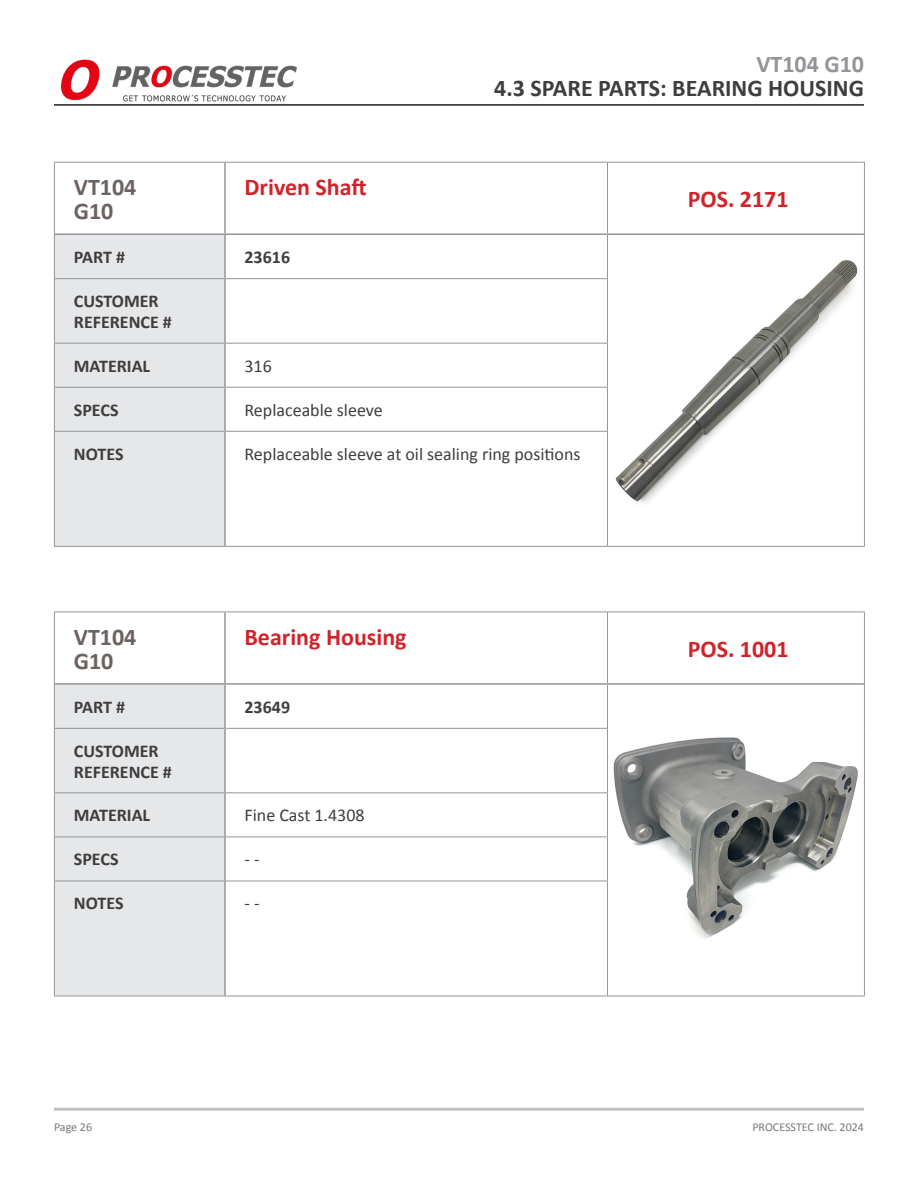
<style>
.page{position:relative;width:918px;height:1188px;background:#fff}
.page>*{position:absolute;margin:0;border:0;box-sizing:border-box;transform-origin:0 0}
.t1{font:700 24px "Calibri";color:#d1232a}
.t2{font:700 24px "Calibri";color:#3e3e3f}
.t3{font:700 24px "Calibri";color:#6b6360}
.t4{font:700 24px "Calibri";color:#939598}
.t5{font:700 18px "Calibri";color:#3e3e3f}
.t6{font:18px "Calibri";color:#3e3e3f}
.t7{font:12px "Calibri";color:#787878}
</style>
<div class="page">
<hr style="left:54px;top:104px;width:810px;height:2px;background:#231f20">
<img style="left:60px;top:59px;width:237px;height:42px">
<hr style="left:54px;top:1108px;width:810px;height:3px;background:#c1c3c2">
<div style="left:55px;top:235px;width:169px;height:311px;background:#e6e7e9"></div>
<hr style="left:54px;top:278px;width:170px;height:1px;background:#939598">
<hr style="left:226px;top:278px;width:382px;height:1px;background:#939598">
<hr style="left:54px;top:343px;width:170px;height:1px;background:#939598">
<hr style="left:226px;top:343px;width:382px;height:1px;background:#939598">
<hr style="left:54px;top:387px;width:170px;height:1px;background:#939598">
<hr style="left:226px;top:387px;width:382px;height:1px;background:#939598">
<hr style="left:54px;top:431px;width:170px;height:1px;background:#939598">
<hr style="left:226px;top:431px;width:382px;height:1px;background:#939598">
<hr style="left:54px;top:546px;width:171px;height:1px;background:#939598">
<hr style="left:225px;top:546px;width:383px;height:1px;background:#939598">
<hr style="left:54px;top:234px;width:1px;height:44px;background:#939598">
<hr style="left:54px;top:279px;width:1px;height:64px;background:#939598">
<hr style="left:54px;top:344px;width:1px;height:43px;background:#939598">
<hr style="left:54px;top:388px;width:1px;height:43px;background:#939598">
<hr style="left:54px;top:432px;width:1px;height:114px;background:#939598">
<hr style="left:225px;top:162px;width:383px;height:1px;background:#939598">
<hr style="left:608px;top:162px;width:257px;height:1px;background:#939598">
<hr style="left:607px;top:163px;width:1px;height:70px;background:#939598">
<hr style="left:864px;top:163px;width:1px;height:71px;background:#939598">
<hr style="left:607px;top:235px;width:1px;height:43px;background:#939598">
<hr style="left:864px;top:234px;width:1px;height:45px;background:#939598">
<hr style="left:607px;top:279px;width:1px;height:64px;background:#939598">
<hr style="left:864px;top:279px;width:1px;height:64px;background:#939598">
<hr style="left:607px;top:344px;width:1px;height:43px;background:#939598">
<hr style="left:864px;top:343px;width:1px;height:44px;background:#939598">
<hr style="left:607px;top:388px;width:1px;height:43px;background:#939598">
<hr style="left:864px;top:387px;width:1px;height:44px;background:#939598">
<hr style="left:607px;top:432px;width:1px;height:114px;background:#939598">
<hr style="left:864px;top:431px;width:1px;height:115px;background:#939598">
<hr style="left:224px;top:235px;width:2px;height:44px;background:#939598">
<hr style="left:224px;top:279px;width:2px;height:64px;background:#939598">
<hr style="left:224px;top:343px;width:2px;height:44px;background:#939598">
<hr style="left:224px;top:387px;width:2px;height:44px;background:#939598">
<hr style="left:224px;top:431px;width:2px;height:115px;background:#939598">
<hr style="left:55px;top:233px;width:170px;height:2px;background:#939598">
<hr style="left:225px;top:233px;width:383px;height:2px;background:#939598">
<hr style="left:608px;top:233px;width:256px;height:2px;background:#939598">
<hr style="left:54px;top:162px;width:171px;height:1px;background:#939598">
<hr style="left:54px;top:163px;width:1px;height:71px;background:#939598">
<hr style="left:224px;top:163px;width:2px;height:70px;background:#939598">
<hr style="left:608px;top:546px;width:257px;height:1px;background:#939598">
<img style="left:615px;top:260px;width:243px;height:243px">
<div style="left:55px;top:685px;width:169px;height:311px;background:#e6e7e9"></div>
<hr style="left:54px;top:728px;width:170px;height:1px;background:#939598">
<hr style="left:226px;top:728px;width:382px;height:1px;background:#939598">
<hr style="left:54px;top:792px;width:170px;height:1px;background:#939598">
<hr style="left:226px;top:792px;width:382px;height:1px;background:#939598">
<hr style="left:54px;top:837px;width:170px;height:1px;background:#939598">
<hr style="left:226px;top:837px;width:382px;height:1px;background:#939598">
<hr style="left:54px;top:881px;width:170px;height:1px;background:#939598">
<hr style="left:226px;top:881px;width:382px;height:1px;background:#939598">
<hr style="left:54px;top:996px;width:171px;height:1px;background:#939598">
<hr style="left:225px;top:996px;width:383px;height:1px;background:#939598">
<hr style="left:54px;top:684px;width:1px;height:44px;background:#939598">
<hr style="left:54px;top:729px;width:1px;height:63px;background:#939598">
<hr style="left:54px;top:793px;width:1px;height:44px;background:#939598">
<hr style="left:54px;top:837px;width:1px;height:44px;background:#939598">
<hr style="left:54px;top:881px;width:1px;height:115px;background:#939598">
<hr style="left:225px;top:612px;width:383px;height:1px;background:#939598">
<hr style="left:608px;top:612px;width:257px;height:1px;background:#939598">
<hr style="left:607px;top:612px;width:1px;height:71px;background:#939598">
<hr style="left:864px;top:612px;width:1px;height:72px;background:#939598">
<hr style="left:607px;top:685px;width:1px;height:43px;background:#939598">
<hr style="left:864px;top:684px;width:1px;height:44px;background:#939598">
<hr style="left:607px;top:729px;width:1px;height:63px;background:#939598">
<hr style="left:864px;top:728px;width:1px;height:65px;background:#939598">
<hr style="left:607px;top:793px;width:1px;height:44px;background:#939598">
<hr style="left:864px;top:793px;width:1px;height:44px;background:#939598">
<hr style="left:607px;top:837px;width:1px;height:44px;background:#939598">
<hr style="left:864px;top:837px;width:1px;height:44px;background:#939598">
<hr style="left:607px;top:881px;width:1px;height:115px;background:#939598">
<hr style="left:864px;top:881px;width:1px;height:115px;background:#939598">
<hr style="left:224px;top:685px;width:2px;height:43px;background:#939598">
<hr style="left:224px;top:728px;width:2px;height:65px;background:#939598">
<hr style="left:224px;top:793px;width:2px;height:44px;background:#939598">
<hr style="left:224px;top:837px;width:2px;height:44px;background:#939598">
<hr style="left:224px;top:881px;width:2px;height:115px;background:#939598">
<hr style="left:55px;top:683px;width:170px;height:2px;background:#939598">
<hr style="left:225px;top:683px;width:383px;height:2px;background:#939598">
<hr style="left:608px;top:683px;width:256px;height:2px;background:#939598">
<hr style="left:54px;top:612px;width:171px;height:1px;background:#939598">
<hr style="left:54px;top:612px;width:1px;height:72px;background:#939598">
<hr style="left:224px;top:612px;width:2px;height:71px;background:#939598">
<hr style="left:608px;top:996px;width:257px;height:1px;background:#939598">
<img style="left:613px;top:737px;width:245px;height:202px">
<p class="t3" style="left:74px;top:170px;width:64px">VT104</p>
<p class="t3" style="left:74px;top:194px;width:41px">G10</p>
<p class="t1" style="left:244px;top:170px;width:124px">Driven Shaft</p>
<h1 class="t4" style="left:756px;top:47px;width:109px">VT104 G10</h1>
<h1 class="t2" style="left:494px;top:71px;width:371px">4.3 SPARE PARTS: BEARING HOUSING</h1>
<p class="t1" style="left:688px;top:182px;width:102px">POS. 2171</p>
<p class="t5" style="left:74px;top:244px;width:53px">PART #</p>
<p class="t5" style="left:244px;top:244px;width:47px">23616</p>
<p class="t5" style="left:74px;top:288px;width:86px">CUSTOMER</p>
<p class="t5" style="left:74px;top:309px;width:100px">REFERENCE #</p>
<p class="t5" style="left:74px;top:353px;width:78px">MATERIAL</p>
<p class="t6" style="left:244px;top:353px;width:29px">316</p>
<p class="t5" style="left:74px;top:397px;width:46px">SPECS</p>
<p class="t6" style="left:244px;top:397px;width:140px">Replaceable sleeve</p>
<p class="t5" style="left:74px;top:441px;width:51px">NOTES</p>
<p class="t6" style="left:244px;top:441px;width:338px">Replaceable sleeve at oil sealing ring positions</p>
<p class="t3" style="left:74px;top:620px;width:64px">VT104</p>
<p class="t3" style="left:74px;top:644px;width:41px">G10</p>
<p class="t1" style="left:244px;top:620px;width:164px">Bearing Housing</p>
<p class="t5" style="left:74px;top:694px;width:53px">PART #</p>
<p class="t5" style="left:244px;top:694px;width:47px">23649</p>
<p class="t5" style="left:74px;top:738px;width:86px">CUSTOMER</p>
<p class="t5" style="left:74px;top:759px;width:100px">REFERENCE #</p>
<p class="t5" style="left:74px;top:803px;width:78px">MATERIAL</p>
<p class="t6" style="left:244px;top:803px;width:122px">Fine Cast 1.4308</p>
<p class="t5" style="left:74px;top:847px;width:46px">SPECS</p>
<p class="t6" style="left:244px;top:847px;width:17px">- -</p>
<p class="t5" style="left:74px;top:891px;width:51px">NOTES</p>
<p class="t6" style="left:244px;top:891px;width:17px">- -</p>
<p class="t1" style="left:688px;top:632px;width:102px">POS. 1001</p>
<p class="t7" style="left:54px;top:1119px;width:40px">Page 26</p>
<p class="t7" style="left:752px;top:1119px;width:113px">PROCESSTEC INC. 2024</p>
</div>
